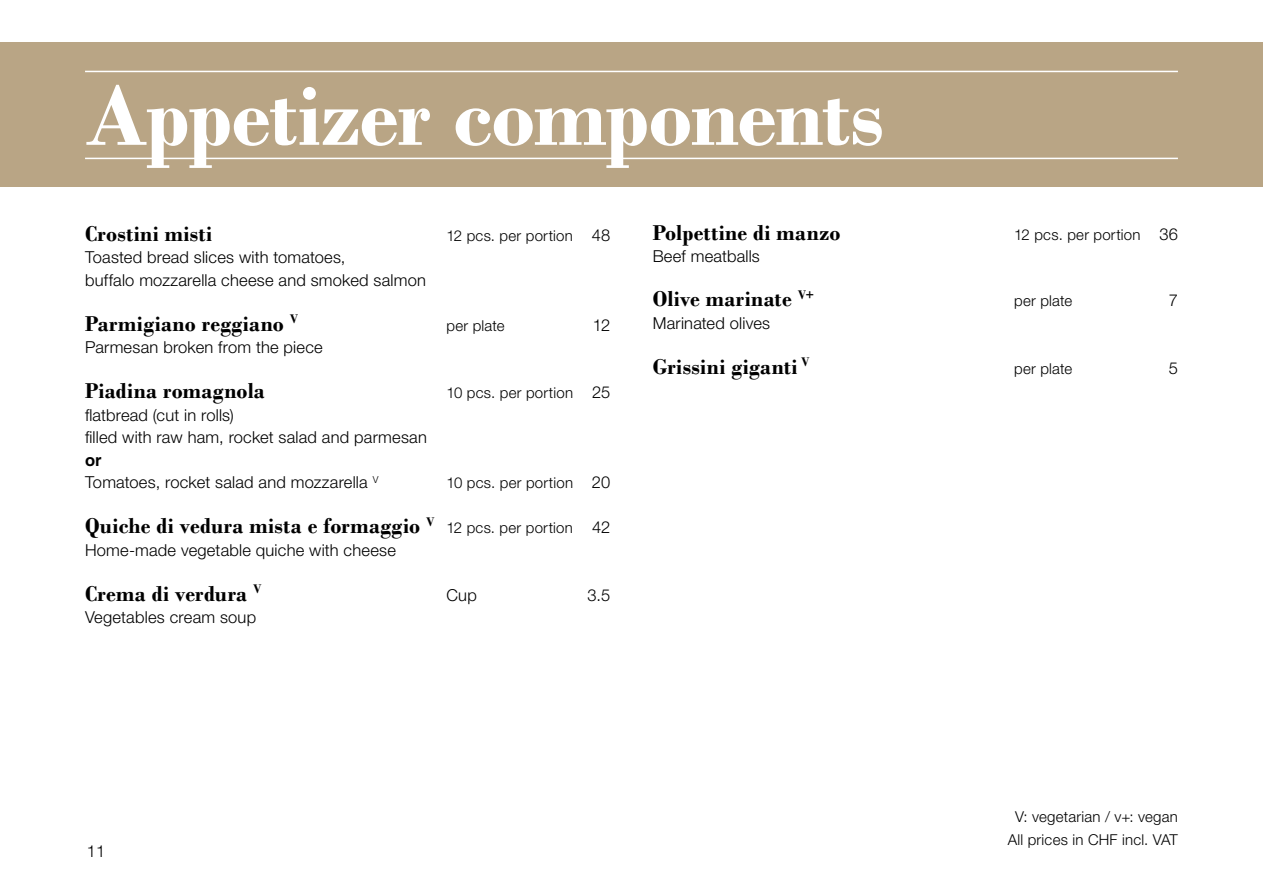
<style>
.page{position:relative;width:1263px;height:893px;background:#fff}
.page>*{position:absolute;margin:0;border:0;box-sizing:border-box;transform-origin:0 0}
.t1{font:700 90px "Bodoni";letter-spacing:-.01em;color:#fff}
.t2{font:700 22.5px "Bodoni";letter-spacing:.015em;color:#000}
.t3{font:300 16.5px/22.5px "Helvetica Neue";letter-spacing:.01em;color:#000}
.t4{font:700 16.5px "Helvetica";color:#000}
.t5{font:300 15px/22.5px "Helvetica Neue";letter-spacing:.015em;color:#000;text-align:center}
.s1{font-size:16.5px}
</style>
<div class="page">
<div style="left:0;top:43px;width:1263px;height:144px;background:#b9a585"></div>
<hr style="left:85px;top:158px;width:1093px;height:1px;background:#fff">
<hr style="left:85px;top:71px;width:1093px;height:1px;background:#fff">
<h1 class="t1" style="left:85px;top:62px;width:800px">Appetizer components</h1>
<h2 class="t2" style="left:85px;top:220px;width:129px">Crostini misti</h2>
<p class="t5" style="left:446px;top:223px;width:165px">12 pcs. per portion <span class="s1">48</span></p>
<p class="t3" style="left:85px;top:245px;width:342px">Toasted bread slices with tomatoes,<br>buffalo mozzarella cheese and smoked salmon</p>
<h2 class="t2" style="left:85px;top:310px;width:215px">Parmigiano reggiano <sup>V</sup></h2>
<p class="t5" style="left:446px;top:313px;width:60px">per plate</p>
<p class="t3" style="left:593px;top:313px;width:19px">12</p>
<p class="t3" style="left:85px;top:335px;width:239px">Parmesan broken from the piece</p>
<h2 class="t2" style="left:85px;top:377px;width:181px">Piadina romagnola</h2>
<p class="t5" style="left:446px;top:381px;width:165px">10 pcs. per portion <span class="s1">25</span></p>
<p class="t3" style="left:85px;top:403px;width:343px">flatbread (cut in rolls)<br>filled with raw ham, rocket salad and parmesan</p>
<p class="t4" style="left:85px;top:450px;width:18px">or</p>
<p class="t3" style="left:85px;top:470px;width:295px">Tomatoes, rocket salad and mozzarella <sup>V</sup></p>
<p class="t5" style="left:446px;top:471px;width:165px">10 pcs. per portion <span class="s1">20</span></p>
<h2 class="t2" style="left:85px;top:512px;width:351px">Quiche di vedura mista e formaggio <sup>V</sup></h2>
<p class="t5" style="left:446px;top:516px;width:165px">12 pcs. per portion <span class="s1">42</span></p>
<p class="t3" style="left:85px;top:538px;width:312px">Home-made vegetable quiche with cheese</p>
<h2 class="t2" style="left:85px;top:580px;width:178px">Crema di verdura <sup>V</sup></h2>
<p class="t3" style="left:446px;top:583px;width:32px">Cup</p>
<p class="t3" style="left:587px;top:583px;width:24px">3.5</p>
<p class="t3" style="left:85px;top:605px;width:173px">Vegetables cream soup</p>
<h2 class="t2" style="left:653px;top:219px;width:189px">Polpettine di manzo</h2>
<p class="t5" style="left:1014px;top:222px;width:165px">12 pcs. per portion <span class="s1">36</span></p>
<p class="t3" style="left:653px;top:244px;width:109px">Beef meatballs</p>
<h2 class="t2" style="left:653px;top:286px;width:163px">Olive marinate <sup>V+</sup></h2>
<p class="t5" style="left:1014px;top:289px;width:60px">per plate</p>
<p class="t3" style="left:1169px;top:288px;width:11px">7</p>
<p class="t3" style="left:653px;top:311px;width:119px">Marinated olives</p>
<h2 class="t2" style="left:653px;top:353px;width:158px">Grissini giganti <sup>V</sup></h2>
<p class="t5" style="left:1014px;top:356px;width:60px">per plate</p>
<p class="t3" style="left:1169px;top:356px;width:11px">5</p>
<p class="t3" style="left:87px;top:839px;width:20px">11</p>
<p class="t5" style="left:1008px;top:805px;width:172px">V: vegetarian / v+: vegan<br>All prices in CHF incl. VAT</p>
</div>
